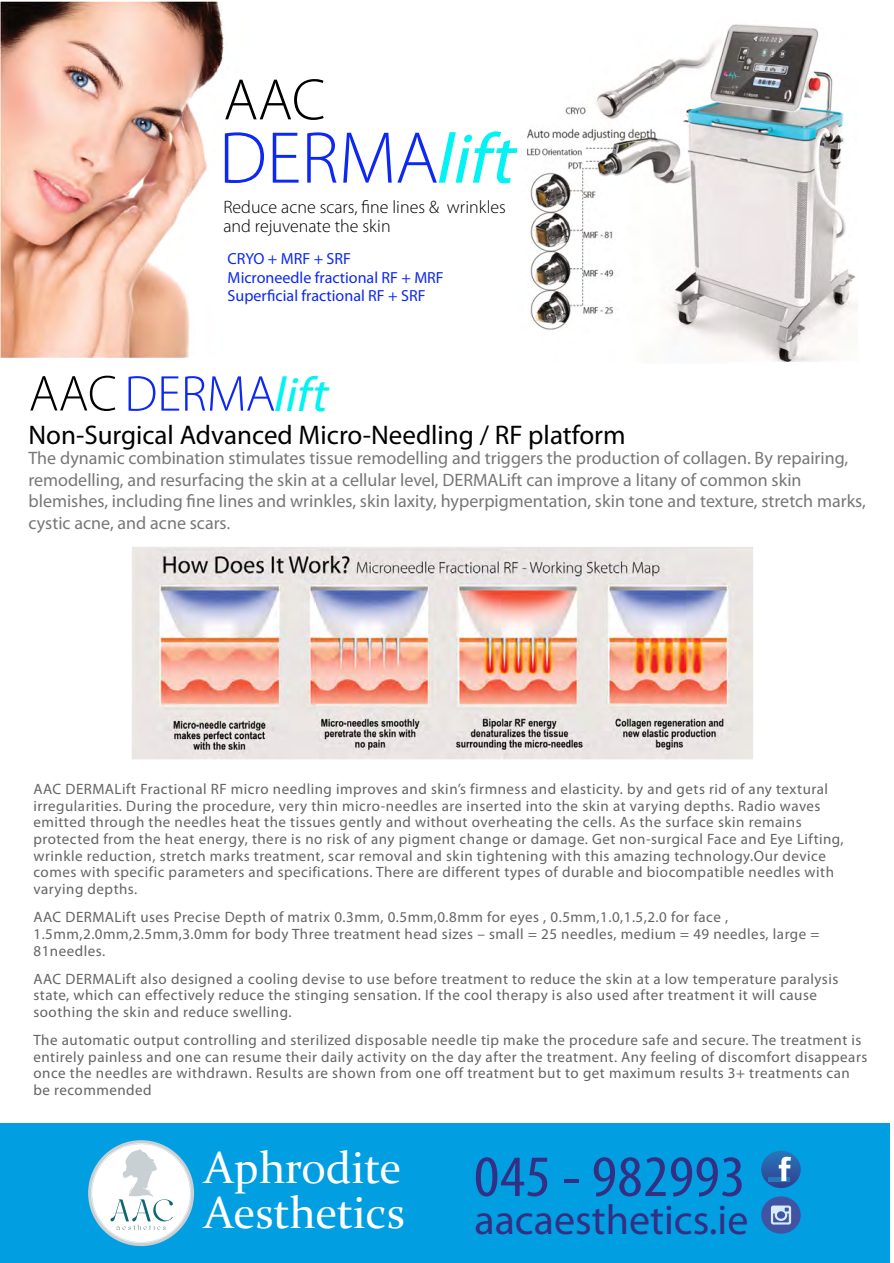
<style>
.page{position:relative;width:894px;height:1263px;background:#fff}
.page>*{position:absolute;margin:0;border:0;box-sizing:border-box;transform-origin:0 0}
.t1{font:300 73.95px "Myriad Pro";color:#0d28f2}
.t2{font:300 58.95px "Myriad Pro";color:#000}
.t3{font:300 50.85px "Myriad Pro";color:#0d28f2}
.t4{font:45px/45px "Constantia";color:#fff}
.t5{font:42px "Myriad Pro";color:#342f82}
.t6{font:27px "Myriad Pro";color:#000}
.t7{font:18px/21.8px "Myriad Pro";color:#777}
.t8{font:300 18px/18.8px "Myriad Pro";color:#000}
.t9{font:16.05px/18.3px "Myriad Pro";color:#0d28f2}
.t10{font:15px/16.6px "Myriad Pro";letter-spacing:.035em;color:#656363}
.s1{font-weight:400;font-style:italic;font-size:71.1px;color:#02f3f3}
.s2{color:#000}
.s3{font-weight:400;font-style:italic;font-size:48.75px;color:#02f3f3}
.s4{font-size:16.5px}
</style>
<div class="page">
<div style="left:0;top:1123px;width:890px;height:140px;background:#019ee2"></div>
<svg style="left:761px;top:1151px;width:39px;height:37px"></svg>
<hr style="left:768px;top:1177px;width:21px;height:4px;background:#2678ba">
<svg style="left:778px;top:1157px;width:12px;height:24px"></svg>
<div style="left:761px;top:1196px;width:39px;height:38px;background:#4154a4;border-radius:50%"></div>
<svg style="left:770px;top:1205px;width:20px;height:19px"></svg>
<svg style="left:475px;top:1157px;width:72px;height:39px"></svg>
<hr style="left:564px;top:1179px;width:14px;height:3px;background:#342f82">
<svg style="left:593px;top:1157px;width:148px;height:39px"></svg>
<svg style="left:88px;top:1140px;width:106px;height:106px"></svg>
<svg style="left:92px;top:1144px;width:98px;height:99px;background:#cce5ef"></svg>
<img style="left:0;top:2px;width:858px;height:360px">
<img style="left:132px;top:547px;width:621px;height:212px">
<h2 class="t2" style="left:223px;top:75px;width:103px">AAC</h2>
<h1 class="t1" style="left:219px;top:127px;width:310px">DERMA<span class="s1">lift</span></h1>
<p class="t8" style="left:223px;top:199px;width:284px">Reduce acne scars, fine lines &amp; wrinkles and rejuvenate the skin</p>
<p class="t9" style="left:227px;top:251px;width:217px">CRYO + MRF + SRF<br>Microneedle fractional RF + MRF<br>Superficial fractional RF + SRF</p>
<h3 class="t3" style="left:29px;top:372px;width:309px"><span class="s2">AAC</span>DERMA<span class="s3">lift</span></h3>
<h3 class="t6" style="left:28px;top:423px;width:598px">Non-Surgical Advanced Micro-Needling / RF platform</h3>
<p class="t7" style="left:28px;top:449px;width:838px">The dynamic combination stimulates tissue remodelling and triggers the production of collagen. By repairing, remodelling, and resurfacing the skin at a cellular level, DERMALift can improve a litany of common skin blemishes, including fine lines and wrinkles, skin laxity, hyperpigmentation, skin tone and texture, stretch marks, cystic acne, and acne scars<span class="s4">.</span></p>
<p class="t10" style="left:33px;top:782px;width:811px">AAC DERMALift Fractional RF micro needling improves and skin’s firmness and elasticity. by and gets rid of any textural irregularities. During the procedure, very thin micro-needles are inserted into the skin at varying depths. Radio waves emitted through the needles heat the tissues gently and without overheating the cells. As the surface skin remains protected from the heat energy, there is no risk of any pigment change or damage. Get non-surgical Face and Eye Lifting, wrinkle reduction, stretch marks treatment, scar removal and skin tightening with this amazing technology.Our device comes with specific parameters and specifications. There are different types of durable and biocompatible needles with varying depths.</p>
<p class="t10" style="left:33px;top:910px;width:787px">AAC DERMALift uses Precise Depth of matrix 0.3mm, 0.5mm,0.8mm for eyes , 0.5mm,1.0,1.5,2.0 for face ,<br>1.5mm,2.0mm,2.5mm,3.0mm for body Three treatment head sizes – small = 25 needles, medium = 49 needles, large =<br>81needles.</p>
<p class="t10" style="left:33px;top:971px;width:806px">AAC DERMALift also designed a cooling devise to use before treatment to reduce the skin at a low temperature paralysis state, which can effectively reduce the stinging sensation. If the cool therapy is also used after treatment it will cause soothing the skin and reduce swelling.</p>
<p class="t10" style="left:33px;top:1033px;width:835px">The automatic output controlling and sterilized disposable needle tip make the procedure safe and secure. The treatment is entirely painless and one can resume their daily activity on the day after the treatment. Any feeling of discomfort disappears once the needles are withdrawn. Results are shown from one off treatment but to get maximum results 3+ treatments can be recommended</p>
<h3 class="t4" style="left:204px;top:1149px;width:202px">Aphrodite<br>Aesthetics</h3>
<h3 class="t5" style="left:474px;top:1202px;width:275px">aacaesthetics.ie</h3>
</div>
